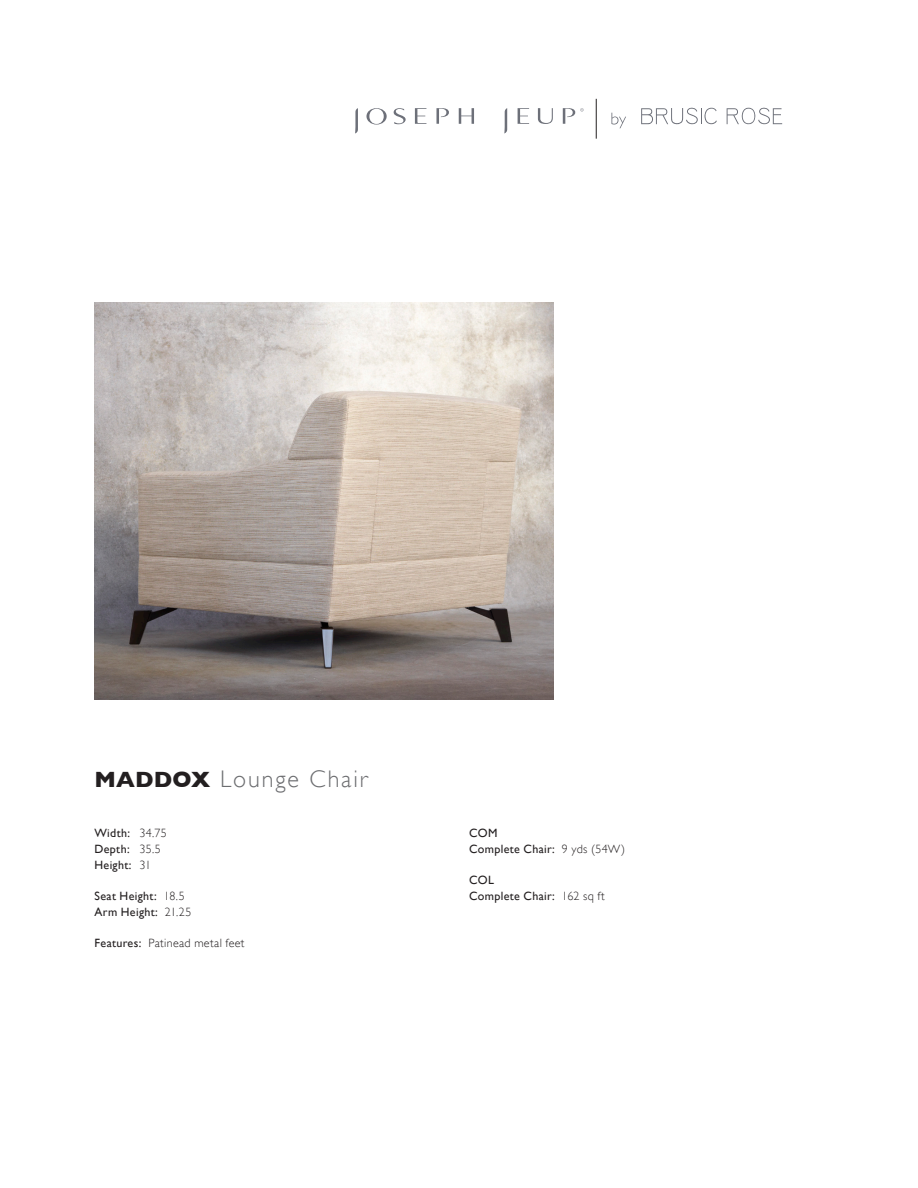
<style>
.page{position:relative;width:918px;height:1188px;background:#fff}
.page>*{position:absolute;margin:0;border:0;box-sizing:border-box;transform-origin:0 0}
.Product_Name_Paragra{font:300 24px "Gill Sans";letter-spacing:.08em;color:#6c6d70}
.Double_TearSht{font:12px "Gill Sans";letter-spacing:.03em;color:#231f20}
.Double_TearSht-2{font:300 12px "Gill Sans";letter-spacing:.03em;color:#231f20}
.s1{font-weight:700;font-size:22.5px;color:#231f20}
.s2{font-weight:300}
.s3{font-weight:400}
</style>
<div class="page">
<svg style="left:394px;top:108px;width:12px;height:16px"></svg>
<svg style="left:538px;top:108px;width:15px;height:16px"></svg>
<svg style="left:366px;top:108px;width:21px;height:17px"></svg>
<svg style="left:415px;top:108px;width:11px;height:16px"></svg>
<svg style="left:355px;top:108px;width:3px;height:26px"></svg>
<svg style="left:504px;top:108px;width:4px;height:26px"></svg>
<svg style="left:518px;top:108px;width:11px;height:16px"></svg>
<svg style="left:459px;top:108px;width:15px;height:16px"></svg>
<svg style="left:436px;top:108px;width:13px;height:16px"></svg>
<svg style="left:563px;top:108px;width:21px;height:16px"></svg>
<hr style="left:596px;top:99px;width:1px;height:40px;background:#231f20">
<svg style="left:611px;top:113px;width:15px;height:15px"></svg>
<svg style="left:641px;top:108px;width:76px;height:16px"></svg>
<svg style="left:727px;top:108px;width:55px;height:16px"></svg>
<img style="left:94px;top:302px;width:460px;height:397px">
<p class="Product_Name_Paragra" style="left:94px;top:765px;width:275px"><span class="s1">MADDOX</span> Lounge Chair</p>
<p class="Double_TearSht" style="left:94px;top:826px;width:74px">Width: <span class="s2">34.75</span></p>
<p class="Double_TearSht" style="left:94px;top:842px;width:68px">Depth: <span class="s2">35.5</span></p>
<p class="Double_TearSht" style="left:94px;top:858px;width:58px">Height: <span class="s2">31</span></p>
<p class="Double_TearSht" style="left:94px;top:889px;width:92px">Seat Height: <span class="s2">18.5</span></p>
<p class="Double_TearSht" style="left:94px;top:905px;width:98px">Arm Height: <span class="s2">21.25</span></p>
<p class="Double_TearSht-2" style="left:94px;top:936px;width:152px"><span class="s3">Features:</span> Patinead metal feet</p>
<p class="Double_TearSht" style="left:469px;top:826px;width:30px">COM</p>
<p class="Double_TearSht" style="left:469px;top:842px;width:158px">Complete Chair: <span class="s2">9 yds (54W)</span></p>
<p class="Double_TearSht" style="left:469px;top:873px;width:26px">COL</p>
<p class="Double_TearSht" style="left:469px;top:889px;width:137px">Complete Chair: <span class="s2">162 sq ft</span></p>
</div>
